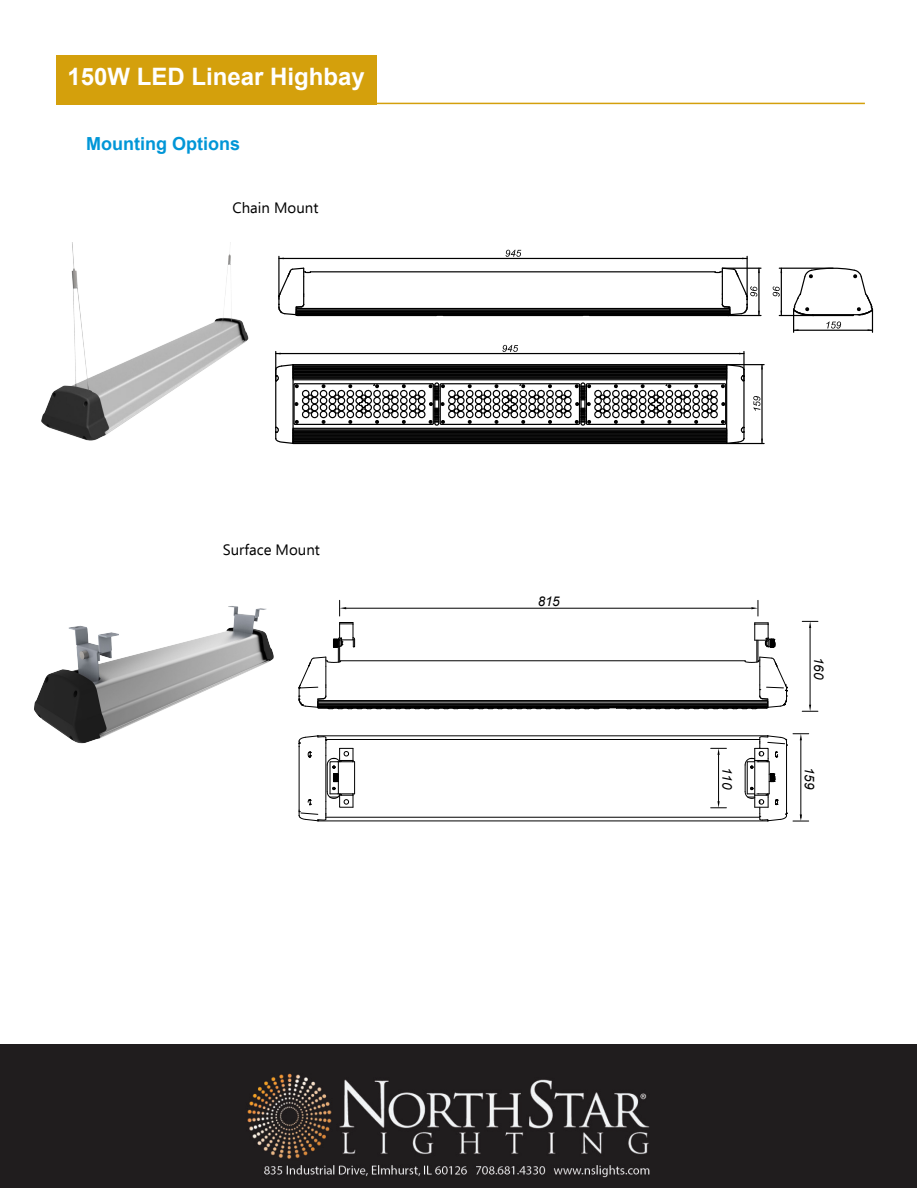
<style>
.page{position:relative;width:917px;height:1188px;background:#fff}
.page>*{position:absolute;margin:0;border:0;box-sizing:border-box;transform-origin:0 0}
.t1{font:700 24px "Arial";color:#fff}
.t2{font:700 18px "Arial";color:#0196d7}
.t3{font:15px "Ebrima";color:#000}
.t4{font:italic 13.35px "Arial";letter-spacing:-.01em;color:#000}
.s1{font-style:inherit}
</style>
<div class="page">
<div style="left:56px;top:55px;width:321px;height:49px;background:#d4a00c"></div>
<hr style="left:313px;top:103px;width:552px;height:1px;background:#d4a00c">
<img style="left:41px;top:243px;width:208px;height:198px">
<hr style="left:296px;top:310px;width:434px;height:1px;background:#000">
<hr style="left:296px;top:308px;width:434px;height:1px;background:#000">
<hr style="left:296px;top:313px;width:434px;height:1px;background:#000">
<hr style="left:296px;top:312px;width:434px;height:1px;background:#000">
<hr style="left:296px;top:314px;width:434px;height:2px;background:#000">
<hr style="left:296px;top:309px;width:434px;height:1px;background:#000">
<hr style="left:296px;top:311px;width:434px;height:1px;background:#000">
<hr style="left:310px;top:271px;width:405px;height:1px;background:#000">
<svg style="left:278px;top:267px;width:34px;height:50px"></svg>
<svg style="left:275px;top:363px;width:470px;height:82px"></svg>
<hr style="left:278px;top:256px;width:1px;height:43px;background:#000">
<hr style="left:746px;top:256px;width:2px;height:44px;background:#000">
<hr style="left:279px;top:258px;width:468px;height:1px;background:#000">
<svg style="left:505px;top:250px;width:16px;height:7px"></svg>
<hr style="left:728px;top:315px;width:33px;height:1px;background:#000">
<hr style="left:722px;top:268px;width:39px;height:1px;background:#000">
<svg style="left:714px;top:267px;width:46px;height:48px"></svg>
<hr style="left:779px;top:315px;width:35px;height:1px;background:#000">
<hr style="left:779px;top:268px;width:54px;height:1px;background:#000">
<hr style="left:781px;top:268px;width:1px;height:48px;background:#000">
<svg style="left:773px;top:286px;width:8px;height:11px"></svg>
<svg style="left:792px;top:267px;width:82px;height:65px"></svg>
<hr style="left:275px;top:351px;width:1px;height:30px;background:#000">
<hr style="left:743px;top:351px;width:1px;height:30px;background:#000">
<hr style="left:276px;top:353px;width:468px;height:1px;background:#000">
<svg style="left:502px;top:345px;width:16px;height:8px"></svg>
<hr style="left:727px;top:364px;width:37px;height:1px;background:#000">
<hr style="left:727px;top:443px;width:37px;height:1px;background:#000">
<hr style="left:761px;top:365px;width:2px;height:79px;background:#000">
<svg style="left:753px;top:396px;width:8px;height:15px"></svg>
<img style="left:34px;top:606px;width:265px;height:159px">
<hr style="left:325px;top:817px;width:435px;height:1px;background:#000">
<hr style="left:318px;top:821px;width:450px;height:1px;background:#000">
<hr style="left:318px;top:736px;width:450px;height:1px;background:#000">
<hr style="left:325px;top:739px;width:435px;height:1px;background:#000">
<svg style="left:745px;top:735px;width:42px;height:87px"></svg>
<svg style="left:299px;top:735px;width:56px;height:87px"></svg>
<hr style="left:341px;top:661px;width:404px;height:1px;background:#000">
<hr style="left:318px;top:703px;width:450px;height:1px;background:#000">
<hr style="left:318px;top:700px;width:450px;height:1px;background:#000">
<hr style="left:318px;top:701px;width:450px;height:1px;background:#000">
<hr style="left:318px;top:704px;width:450px;height:1px;background:#000">
<hr style="left:318px;top:705px;width:450px;height:1px;background:#000">
<hr style="left:318px;top:706px;width:450px;height:1px;background:#000">
<hr style="left:318px;top:707px;width:450px;height:1px;background:#000">
<hr style="left:318px;top:708px;width:450px;height:1px;background:#000">
<svg style="left:470px;top:708px;width:130px;height:1px"></svg>
<svg style="left:299px;top:622px;width:160px;height:87px"></svg>
<svg style="left:626px;top:623px;width:161px;height:86px"></svg>
<svg style="left:339px;top:600px;width:7px;height:16px"></svg>
<hr style="left:346px;top:608px;width:405px;height:1px;background:#000">
<svg style="left:751px;top:600px;width:8px;height:16px"></svg>
<svg style="left:802px;top:621px;width:16px;height:7px"></svg>
<hr style="left:810px;top:628px;width:1px;height:77px;background:#000">
<svg style="left:802px;top:705px;width:16px;height:7px"></svg>
<svg style="left:711px;top:748px;width:15px;height:7px"></svg>
<hr style="left:718px;top:755px;width:1px;height:48px;background:#000">
<svg style="left:711px;top:801px;width:15px;height:7px"></svg>
<svg style="left:793px;top:733px;width:16px;height:7px"></svg>
<hr style="left:800px;top:740px;width:1px;height:78px;background:#000">
<svg style="left:793px;top:814px;width:16px;height:8px"></svg>
<img style="left:0;top:1045px;width:917px;height:143px">
<h1 class="t1" style="left:67px;top:61px;width:299px">150W LED <span class="s1">Linear</span> Highbay</h1>
<p class="t2" style="left:86px;top:132px;width:155px">Mounting Options</p>
<p class="t3" style="left:233px;top:197px;width:87px">Chain Mount</p>
<p class="t3" style="left:223px;top:539px;width:99px">Surface Mount</p>
<p class="t4" style="left:538px;top:593px;width:24px">815</p>
<p class="t4" style="left:827px;top:657px;width:24px;rotate:90deg">160</p>
<p class="t4" style="left:736px;top:767px;width:24px;rotate:90deg">110</p>
<p class="t4" style="left:818px;top:767px;width:24px;rotate:90deg">159</p>
</div>
